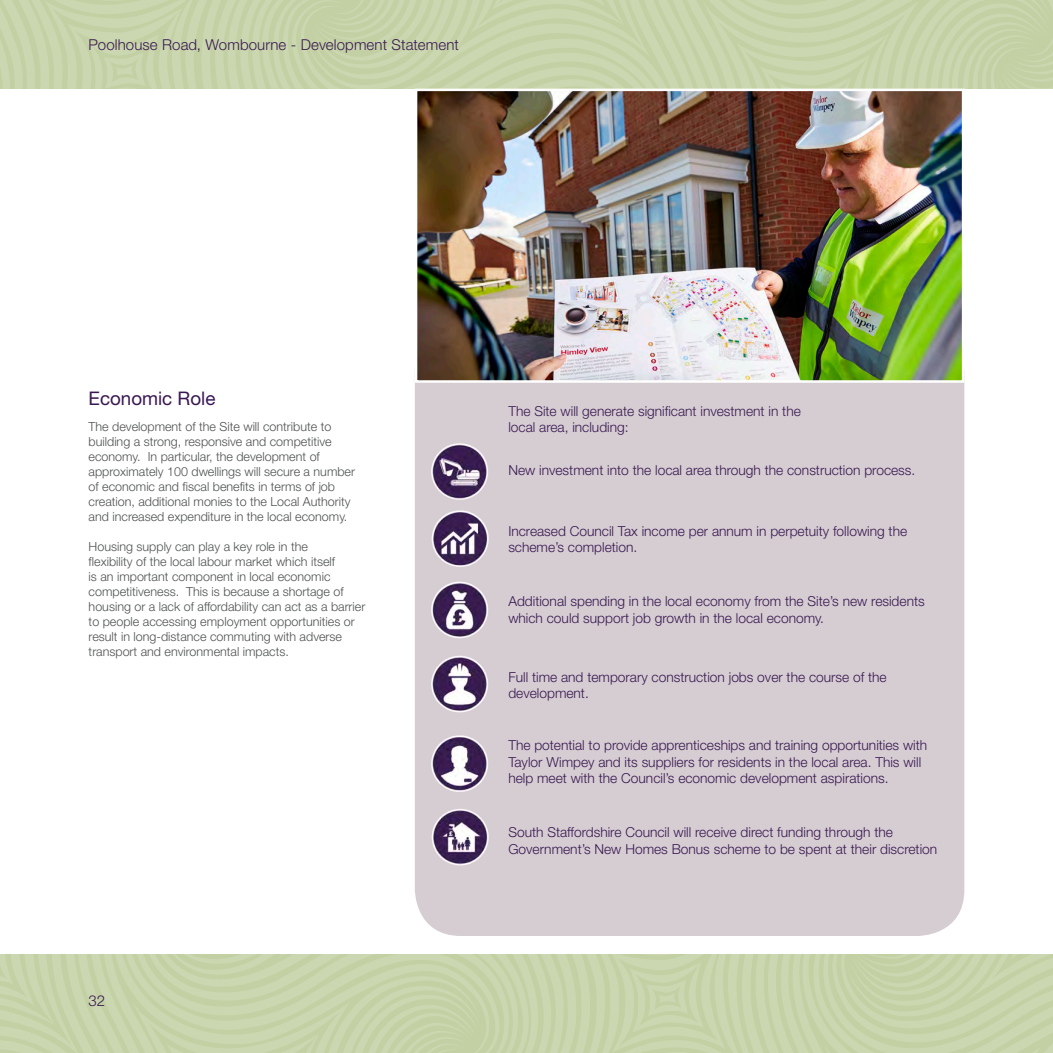
<style>
.page{position:relative;width:1053px;height:1053px;background:#fff}
.page>*{position:absolute;margin:0;border:0;box-sizing:border-box;transform-origin:0 0}
.Body_text{font:18.75px "Helvetica Neue LT Std";color:#391852}
.t1{font:300 15px "Helvetica Neue LT Std";letter-spacing:.01em;color:#391852}
.t2{font:300 13.75px/16.5px "Helvetica Neue LT Std";color:#391852}
.t3{font:300 13.75px/16.5px "Helvetica Neue LT Std";color:#3a1a53}
.t4{font:300 12.5px/15px "Helvetica Neue LT Std";color:#4f5252}
</style>
<div class="page">
<svg style="left:0;top:0;width:1052px;height:89px;background:#c7d3aa"></svg>
<svg style="left:0;top:954px;width:1052px;height:98px;background:#c7d4aa"></svg>
<div style="left:415px;top:326px;width:549px;height:609px;background:#d6cdd2;border-radius:46px"></div>
<img style="left:418px;top:92px;width:543px;height:288px">
<div style="left:415px;top:89px;width:549px;height:294px;border:2px solid #fff"></div>
<img style="left:431px;top:443px;width:58px;height:423px">
<p class="t1" style="left:89px;top:35px;width:372px">Poolhouse Road, Wombourne - Development Statement</p>
<p class="Body_text" style="left:89px;top:387px;width:128px">Economic Role</p>
<p class="t4" style="left:89px;top:418px;width:268px">The development of the Site will contribute to building a strong, responsive and competitive economy. In particular, the development of approximately 100 dwellings will secure a number of economic and fiscal benefits in terms of job creation, additional monies to the Local Authority and increased expenditure in the local economy.</p>
<p class="t4" style="left:89px;top:538px;width:278px">Housing supply can play a key role in the<br>flexibility of the local labour market which itself<br>is an important component in local economic competitiveness. This is because a shortage of housing or a lack of affordability can act as a barrier to people accessing employment opportunities or result in long-distance commuting with adverse transport and environmental impacts.</p>
<p class="t1" style="left:89px;top:990px;width:18px">32</p>
<p class="t3" style="left:508px;top:402px;width:294px">The Site will generate significant investment in the local area, including:</p>
<p class="t2" style="left:508px;top:462px;width:408px">New investment into the local area through the construction process.</p>
<p class="t2" style="left:508px;top:522px;width:400px">Increased Council Tax income per annum in perpetuity following the scheme’s completion.</p>
<p class="t2" style="left:508px;top:592px;width:418px">Additional spending in the local economy from the Site’s new residents which could support job growth in the local economy.</p>
<p class="t2" style="left:508px;top:668px;width:380px">Full time and temporary construction jobs over the course of the development.</p>
<p class="t2" style="left:508px;top:736px;width:420px">The potential to provide apprenticeships and training opportunities with<br>Taylor Wimpey and its suppliers for residents in the local area. This will help meet with the Council’s economic development aspirations.</p>
<p class="t2" style="left:508px;top:823px;width:430px">South Staffordshire Council will receive direct funding through the<br>Government’s New Homes Bonus scheme to be spent at their discretion</p>
</div>
